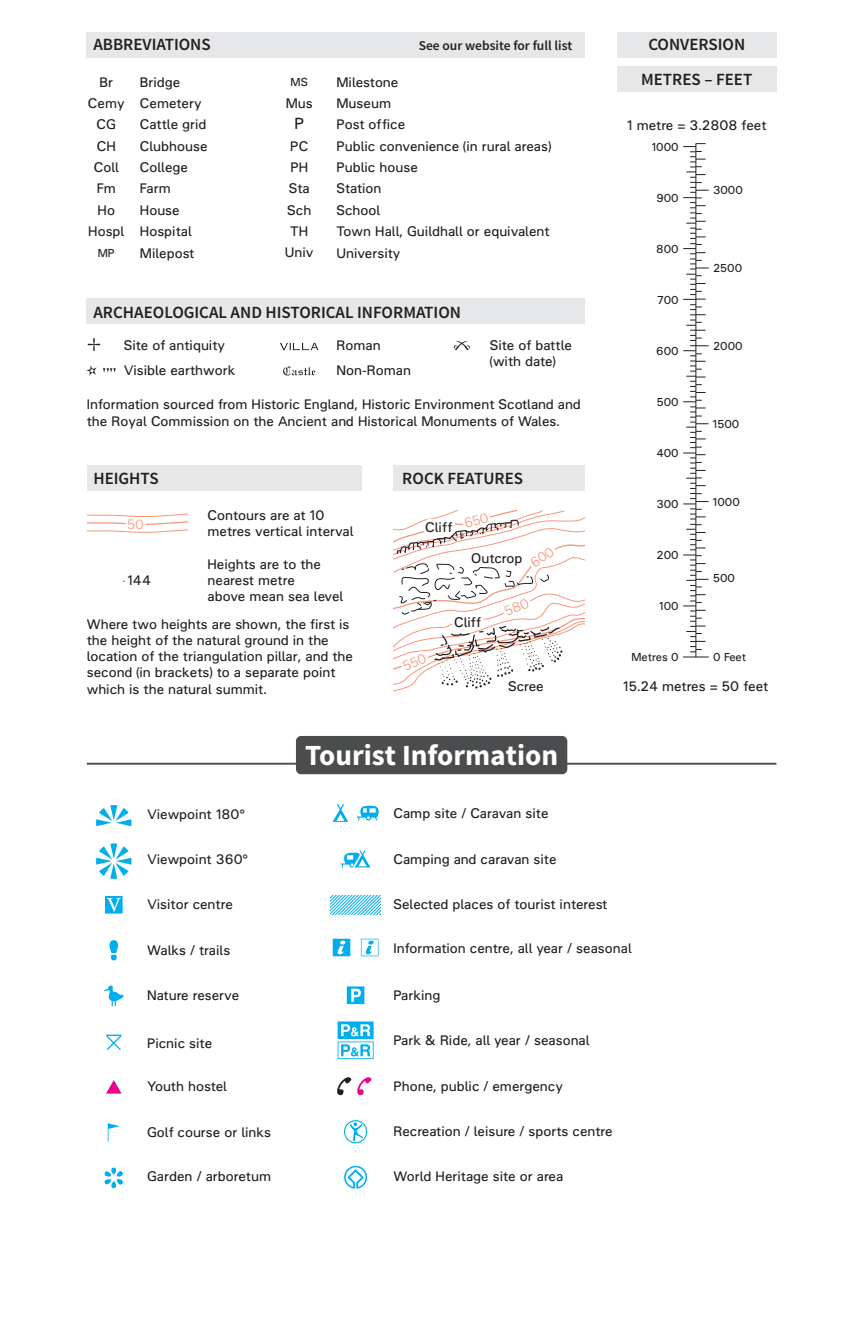
<style>
.page{position:relative;width:862px;height:1340px;background:#fff}
.page>*{position:absolute;margin:0;border:0;box-sizing:border-box;transform-origin:0 0}
.t1{font:700 29.25px "OS Source Sans Pro";color:#fff}
.t2{font:600 17.1px/34.6px "OS Source Sans Pro";color:#231f20;text-align:center}
.t3{font:15.75px "OS Univers";color:#231f20}
.t4{font:13.5px/21.4px "OS Univers";color:#231f20}
.t5{font:600 13.5px "OS Source Sans Pro";color:#231f20}
.t6{font:11.25px "OS Univers";color:#231f20}
</style>
<div class="page">
<div style="left:616px;top:32px;width:160px;height:25px;background:#e6e7e9"></div>
<div style="left:616px;top:66px;width:160px;height:26px;background:#e6e7e9"></div>
<div style="left:87px;top:32px;width:497px;height:25px;background:#e6e7e9"></div>
<div style="left:87px;top:298px;width:497px;height:26px;background:#e6e7e9"></div>
<div style="left:87px;top:465px;width:274px;height:26px;background:#e6e7e9"></div>
<div style="left:393px;top:465px;width:191px;height:26px;background:#e6e7e9"></div>
<hr style="left:87px;top:762px;width:689px;height:2px;background:#4b4c4d">
<svg style="left:337px;top:1021px;width:36px;height:38px"></svg>
<svg style="left:330px;top:895px;width:50px;height:19px"></svg>
<svg style="left:280px;top:343px;width:38px;height:7px"></svg>
<svg style="left:283px;top:366px;width:32px;height:9px"></svg>
<svg style="left:453px;top:340px;width:16px;height:10px"></svg>
<svg style="left:88px;top:338px;width:12px;height:13px"></svg>
<svg style="left:103px;top:368px;width:13px;height:4px"></svg>
<svg style="left:86px;top:365px;width:11px;height:11px"></svg>
<svg style="left:683px;top:143px;width:25px;height:514px"></svg>
<svg style="left:344px;top:1120px;width:23px;height:23px"></svg>
<svg style="left:344px;top:1165px;width:23px;height:23px"></svg>
<svg style="left:106px;top:1034px;width:15px;height:15px"></svg>
<svg style="left:332px;top:938px;width:18px;height:18px"></svg>
<svg style="left:360px;top:938px;width:18px;height:18px"></svg>
<svg style="left:332px;top:804px;width:16px;height:18px"></svg>
<svg style="left:357px;top:805px;width:21px;height:15px"></svg>
<svg style="left:340px;top:850px;width:30px;height:17px"></svg>
<svg style="left:96px;top:805px;width:35px;height:21px"></svg>
<svg style="left:96px;top:843px;width:35px;height:35px"></svg>
<svg style="left:105px;top:896px;width:17px;height:17px"></svg>
<svg style="left:109px;top:940px;width:9px;height:20px"></svg>
<svg style="left:104px;top:985px;width:19px;height:21px"></svg>
<svg style="left:346px;top:986px;width:18px;height:18px"></svg>
<svg style="left:108px;top:1123px;width:12px;height:18px"></svg>
<svg style="left:105px;top:1167px;width:18px;height:21px"></svg>
<svg style="left:106px;top:1080px;width:15px;height:13px"></svg>
<svg style="left:337px;top:1077px;width:14px;height:18px"></svg>
<svg style="left:357px;top:1077px;width:14px;height:18px"></svg>
<div style="left:296px;top:736px;width:271px;height:38px;background:#4b4c4d;border-radius:5px"></div>
<svg style="left:86px;top:513px;width:102px;height:20px"></svg>
<svg style="left:392px;top:509px;width:194px;height:182px"></svg>
<p class="t2" style="left:93px;top:28px;width:119px">ABBREVIATIONS</p>
<p class="t5" style="left:418px;top:37px;width:155px">See our website for full list</p>
<p class="t4" style="left:88px;top:71px;width:38px;text-align:center">Br<br>Cemy<br>CG<br>CH<br>Coll<br>Fm<br>Ho<br>Hospl</p>
<p class="t6" style="left:98px;top:247px;width:19px">MP</p>
<p class="t4" style="left:140px;top:71px;width:69px">Bridge<br>Cemetery<br>Cattle grid<br>Clubhouse<br>College<br>Farm<br>House<br>Hospital<br>Milepost</p>
<p class="t4" style="left:336px;top:71px;width:216px">Milestone<br>Museum<br>Post office<br>Public convenience (in rural areas)<br>Public house<br>Station<br>School<br>Town Hall, Guildhall or equivalent<br>University</p>
<p class="t6" style="left:290px;top:75px;width:19px">MS</p>
<p class="t4" style="left:285px;top:92px;width:29px">Mus</p>
<p class="t3" style="left:294px;top:114px;width:11px">P</p>
<p class="t4" style="left:285px;top:135px;width:30px;text-align:center">PC<br>PH<br>Sta<br>Sch<br>TH<br>Univ</p>
<p class="t2" style="left:93px;top:295px;width:369px">ARCHAEOLOGICAL AND HISTORICAL INFORMATION</p>
<p class="t4" style="left:124px;top:335px;width:103px">Site of antiquity</p>
<p class="t4" style="left:124px;top:359px;width:113px">Visible earthwork</p>
<p class="t4" style="left:336px;top:332px;width:76px;line-height:25.4px">Roman<br>Non-Roman</p>
<p class="t4" style="left:489px;top:337px;width:84px;line-height:16.2px">Site of battle (with date)</p>
<p class="t4" style="left:87px;top:396px;width:495px;line-height:16.2px">Information sourced from Historic England, Historic Environment Scotland and the Royal Commission on the Ancient and Historical Monuments of Wales.</p>
<p class="t2" style="left:93px;top:461px;width:67px">HEIGHTS</p>
<p class="t4" style="left:207px;top:507px;width:147px;line-height:16.2px">Contours are at 10 metres vertical interval</p>
<p class="t4" style="left:207px;top:555px;width:137px;line-height:16.2px">Heights are to the nearest metre<br>above mean sea level</p>
<p class="t4" style="left:87px;top:616px;width:267px;line-height:16.2px">Where two heights are shown, the first is the height of the natural ground in the location of the triangulation pillar, and the second (in brackets) to a separate point which is the natural summit.</p>
<p class="t4" style="left:127px;top:569px;width:25px">144</p>
<p class="t2" style="left:402px;top:461px;width:122px">ROCK FEATURES</p>
<p class="t4" style="left:425px;top:516px;width:28px">Cliff</p>
<p class="t4" style="left:471px;top:547px;width:53px">Outcrop</p>
<p class="t4" style="left:454px;top:611px;width:28px">Cliff</p>
<p class="t4" style="left:508px;top:675px;width:37px">Scree</p>
<p class="t2" style="left:640px;top:28px;width:113px">CONVERSION<br>METRES – FEET</p>
<p class="t4" style="left:626px;top:114px;width:141px">1 metre = 3.2808 feet</p>
<p class="t6" style="left:651px;top:140px;width:29px">1000</p>
<p class="t6" style="left:656px;top:191px;width:24px">900</p>
<p class="t6" style="left:656px;top:242px;width:24px">800</p>
<p class="t6" style="left:657px;top:293px;width:23px">700</p>
<p class="t6" style="left:656px;top:344px;width:24px">600</p>
<p class="t6" style="left:656px;top:395px;width:23px">500</p>
<p class="t6" style="left:656px;top:446px;width:24px">400</p>
<p class="t6" style="left:656px;top:497px;width:24px">300</p>
<p class="t6" style="left:656px;top:548px;width:24px">200</p>
<p class="t6" style="left:658px;top:599px;width:21px">100</p>
<p class="t6" style="left:712px;top:183px;width:31px">3000</p>
<p class="t6" style="left:712px;top:261px;width:31px">2500</p>
<p class="t6" style="left:712px;top:339px;width:31px">2000</p>
<p class="t6" style="left:712px;top:417px;width:28px">1500</p>
<p class="t6" style="left:712px;top:495px;width:29px">1000</p>
<p class="t6" style="left:712px;top:571px;width:23px">500</p>
<p class="t6" style="left:631px;top:650px;width:49px">Metres 0</p>
<p class="t6" style="left:712px;top:650px;width:34px">0 Feet</p>
<p class="t4" style="left:622px;top:675px;width:147px">15.24 metres = 50 feet</p>
<p class="t4" style="left:147px;top:803px;width:100px">Viewpoint 180°</p>
<p class="t4" style="left:147px;top:848px;width:103px">Viewpoint 360°</p>
<p class="t4" style="left:147px;top:893px;width:87px">Visitor centre</p>
<h1 class="t1" style="left:305px;top:736px;width:254px">Tourist Information</h1>
<p class="t4" style="left:393px;top:802px;width:156px">Camp site / Caravan site</p>
<p class="t4" style="left:393px;top:848px;width:164px">Camping and caravan site</p>
<p class="t4" style="left:393px;top:893px;width:215px">Selected places of tourist interest</p>
<p class="t4" style="left:147px;top:939px;width:85px">Walks / trails</p>
<p class="t4" style="left:393px;top:937px;width:240px">Information centre, all year / seasonal</p>
<p class="t4" style="left:147px;top:984px;width:93px">Nature reserve</p>
<p class="t4" style="left:393px;top:984px;width:48px">Parking</p>
<p class="t4" style="left:147px;top:1032px;width:66px">Picnic site</p>
<p class="t4" style="left:393px;top:1029px;width:197px">Park &amp; Ride, all year / seasonal</p>
<p class="t4" style="left:147px;top:1075px;width:81px">Youth hostel</p>
<p class="t4" style="left:393px;top:1075px;width:171px">Phone, public / emergency</p>
<p class="t4" style="left:147px;top:1121px;width:126px">Golf course or links</p>
<p class="t4" style="left:393px;top:1120px;width:220px">Recreation / leisure / sports centre</p>
<p class="t4" style="left:147px;top:1165px;width:125px">Garden / arboretum</p>
<p class="t4" style="left:393px;top:1165px;width:171px">World Heritage site or area</p>
</div>
